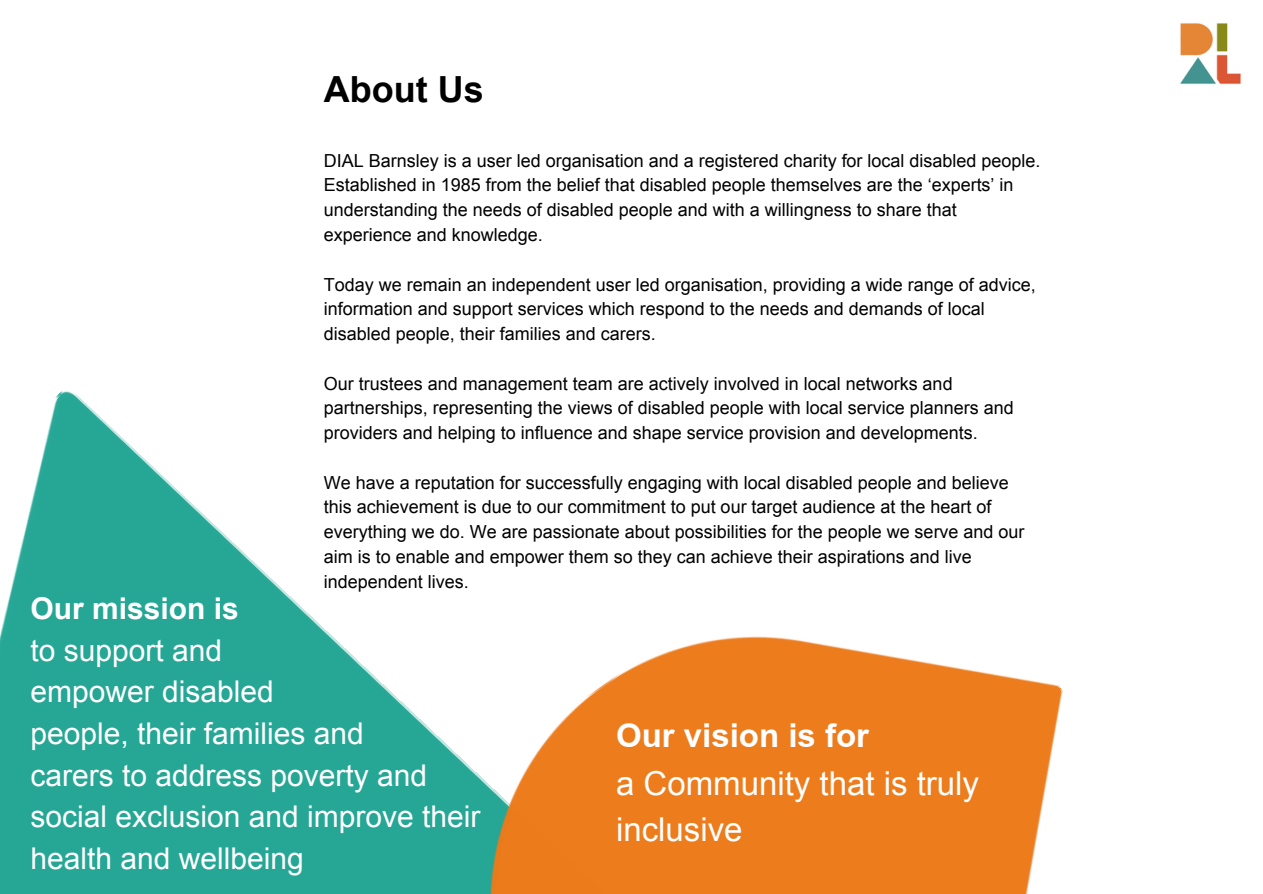
<style>
.page{position:relative;width:1263px;height:894px;background:#fff}
.page>*{position:absolute;margin:0;border:0;box-sizing:border-box;transform-origin:0 0}
.t1{font:700 36px "Arial";color:#000}
.t2{font:33px/46px "Arial";color:#fff}
.t3{font:33px "Arial GEO Bold";color:#fff}
.t4{font:30px/41.5px "Arial";color:#fff}
.t5{font:700 30px "Arial";color:#fff}
.t6{font:18px/24.8px "Arial";color:#000}
</style>
<div class="page">
<img style="left:1180px;top:23px;width:61px;height:61px">
<img style="left:0;top:391px;width:385px;height:502px">
<img style="left:385px;top:636px;width:678px;height:257px">
<h1 class="t1" style="left:324px;top:69px;width:161px">About Us</h1>
<p class="t6" style="left:324px;top:148px;width:718px">DIAL Barnsley is a user led organisation and a registered charity for local disabled people.<br>Established in 1985 from the belief that disabled people themselves are the ‘experts’ in understanding the needs of disabled people and with a willingness to share that experience and knowledge.</p>
<p class="t6" style="left:324px;top:272px;width:713px">Today we remain an independent user led organisation, providing a wide range of advice, information and support services which respond to the needs and demands of local disabled people, their families and carers.</p>
<p class="t6" style="left:324px;top:371px;width:691px">Our trustees and management team are actively involved in local networks and partnerships, representing the views of disabled people with local service planners and providers and helping to influence and shape service provision and developments.</p>
<p class="t6" style="left:324px;top:470px;width:702px">We have a reputation for successfully engaging with local disabled people and believe this achievement is due to our commitment to put our target audience at the heart of everything we do. We are passionate about possibilities for the people we serve and our aim is to enable and empower them so they can achieve their aspirations and live independent lives.</p>
<h3 class="t5" style="left:31px;top:591px;width:210px">Our mission is</h3>
<h3 class="t4" style="left:31px;top:629px;width:451px">to support and<br>empower disabled<br>people, their families and<br>carers to address poverty and social exclusion and improve their health and wellbeing</h3>
<h2 class="t3" style="left:616px;top:716px;width:254px">Our vision is for</h2>
<h2 class="t2" style="left:616px;top:760px;width:364px">a Community that is truly inclusive</h2>
</div>
